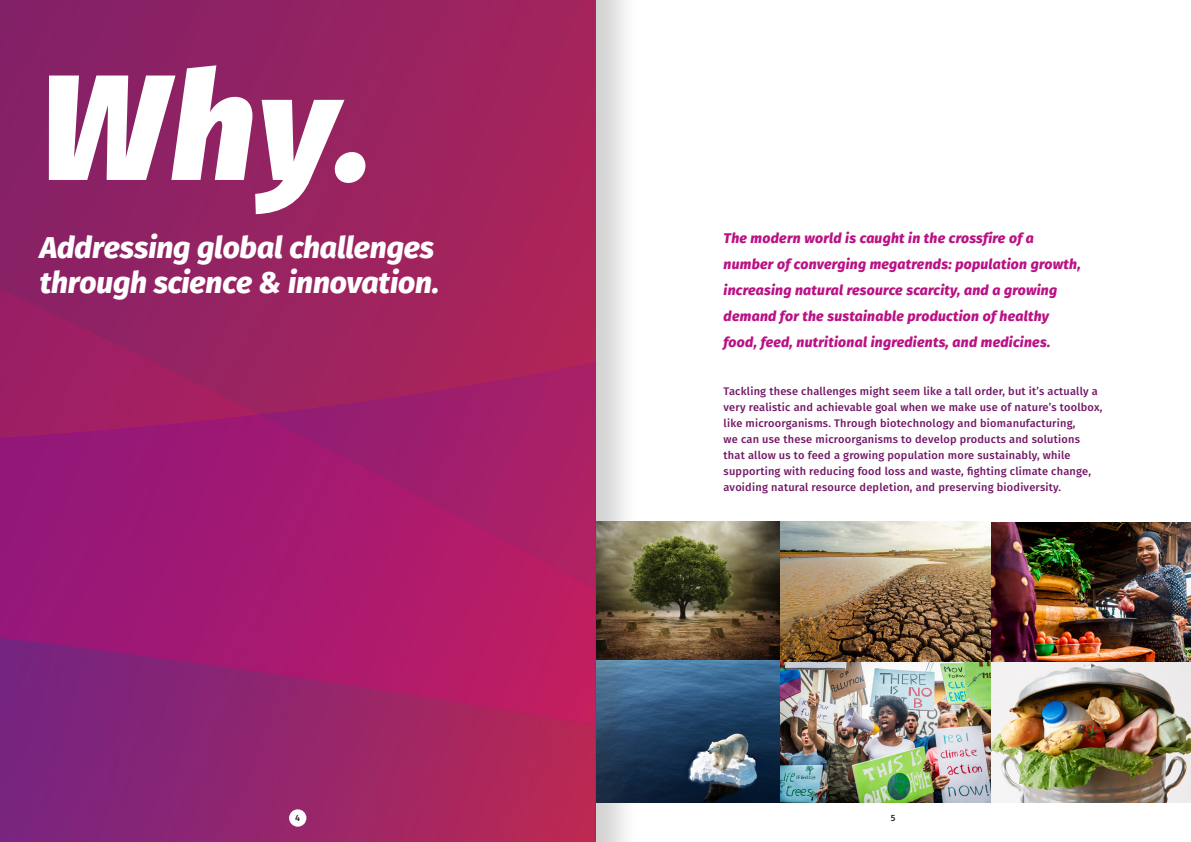
<style>
.page{position:relative;width:1191px;height:842px;background:#fff}
.page>*{position:absolute;margin:0;border:0;box-sizing:border-box;transform-origin:0 0}
.Headline_-_Fira_Extr{font:italic 800 150px "Fira Sans";color:#fff}
.Headline_-_Fira_Extr-2{font:italic 800 30px/35px "Fira Sans";letter-spacing:-.005em;color:#fff}
.Fira_Medium_11_16{font:italic 800 14px/26px "Fira Sans";letter-spacing:.02em;color:#ba1184}
.Fira_Medium_11_16-2{font:500 11px/16px "Fira Sans";letter-spacing:.02em;color:#731766}
.t1{font:500 9px "Fira Sans";color:#231f20}
</style>
<div class="page">
<img style="left:640px;top:522px;width:551px;height:281px">
<div style="left:513px;top:0;width:127px;height:842px;background:#231f20;opacity:.2"></div>
<img style="left:0;top:438px;width:318px;height:215px">
<div style="left:318px;top:589px;width:50px;height:95px;background:#ac1a6e"></div>
<div style="left:368px;top:589px;width:51px;height:95px;background:#b11b6b"></div>
<div style="left:419px;top:589px;width:50px;height:95px;background:#b41c69"></div>
<div style="left:469px;top:589px;width:25px;height:95px;background:#b71c66"></div>
<div style="left:494px;top:589px;width:50px;height:119px;background:#ba1d63"></div>
<div style="left:544px;top:589px;width:51px;height:119px;background:#c11e61"></div>
<img style="left:193px;top:653px;width:126px;height:9px">
<img style="left:0;top:316px;width:256px;height:122px">
<img style="left:256px;top:365px;width:339px;height:224px">
<img style="left:0;top:0;width:318px;height:316px">
<img style="left:318px;top:0;width:277px;height:340px">
<div style="left:54px;top:315px;width:265px;height:26px;background:#962363"></div>
<img style="left:106px;top:340px;width:489px;height:25px">
<img style="left:157px;top:364px;width:428px;height:26px">
<img style="left:208px;top:389px;width:241px;height:25px">
<img style="left:0;top:637px;width:193px;height:205px">
<img style="left:192px;top:662px;width:152px;height:180px">
<img style="left:343px;top:684px;width:152px;height:158px">
<img style="left:494px;top:708px;width:101px;height:134px">
<div style="left:289px;top:809px;width:17px;height:18px;background:#fff;border-radius:50%"></div>
<p class="Headline_-_Fira_Extr" style="left:40px;top:-7px;width:334px">Why.</p>
<p class="Headline_-_Fira_Extr-2" style="left:40px;top:227px;width:401px">Addressing global challenges through science &amp; innovation.</p>
<p class="Fira_Medium_11_16" style="left:723px;top:224px;width:359px">The modern world is caught in the crossfire of a number of converging megatrends: population growth, increasing natural resource scarcity, and a growing demand for the sustainable production of healthy food, feed, nutritional ingredients, and medicines.</p>
<p class="Fira_Medium_11_16-2" style="left:723px;top:382px;width:380px">Tackling these challenges might seem like a tall order, but it’s actually a very realistic and achievable goal when we make use of nature’s toolbox, like microorganisms. Through biotechnology and biomanufacturing,<br>we can use these microorganisms to develop products and solutions that allow us to feed a growing population more sustainably, while supporting with reducing food loss and waste, fighting climate change, avoiding natural resource depletion, and preserving biodiversity.</p>
<p class="t1" style="left:295px;top:810px;width:6px">4</p>
<p class="t1" style="left:891px;top:810px;width:6px">5</p>
</div>
